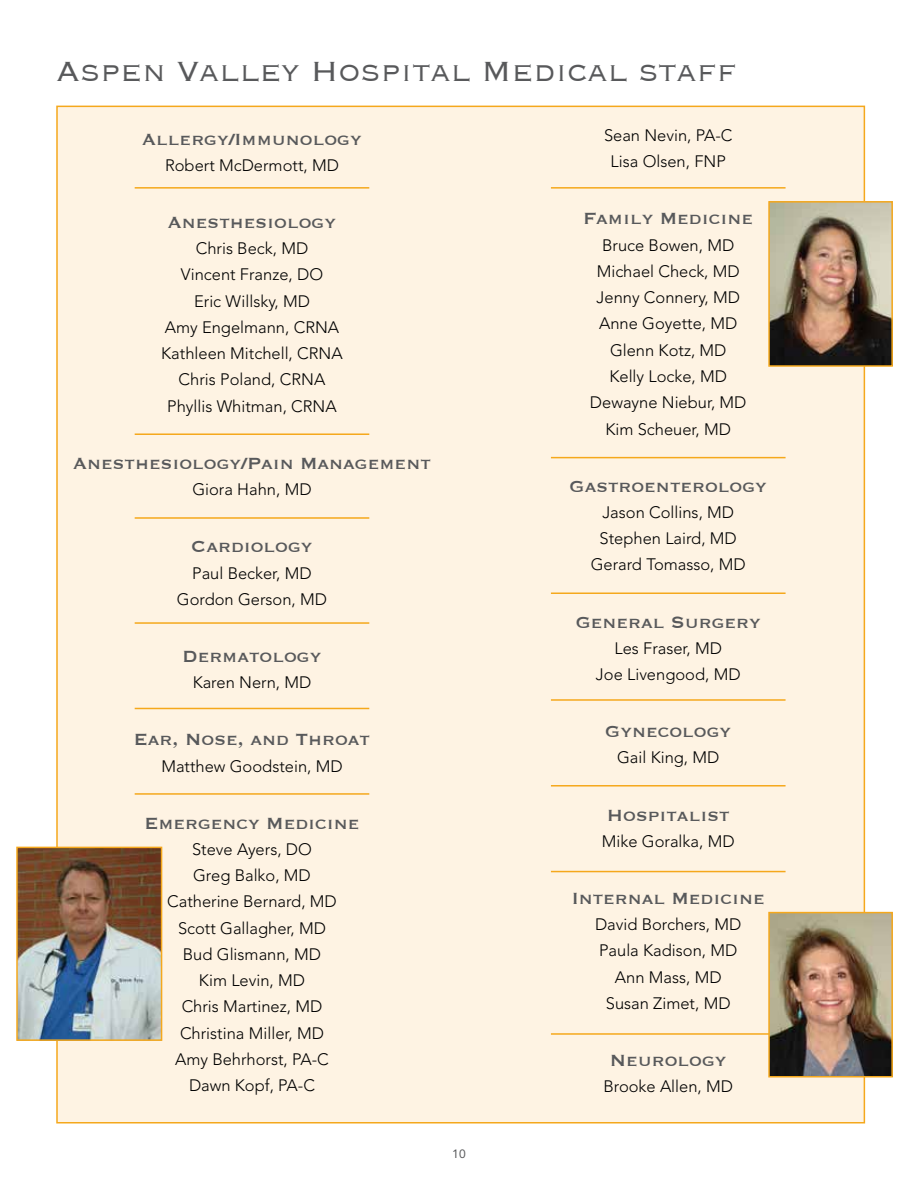
<style>
.page{position:relative;width:918px;height:1188px;background:#fff}
.page>*{position:absolute;margin:0;border:0;box-sizing:border-box;transform-origin:0 0}
.t1{font:300 36px "Copperplate";color:#58595b}
.t2{font:21px "Copperplate";color:#58595b}
.t3{font:300 16.5px/26.2px "Avenir";color:#000;text-align:center}
.t4{font:12px "Avenir";color:#58595b}
</style>
<div class="page">
<div style="left:56px;top:106px;width:809px;height:1018px;background:#fef3e3;border:2px solid #f5a81c"></div>
<img style="left:771px;top:204px;width:119px;height:160px">
<div style="left:768px;top:201px;width:125px;height:166px;border:2px solid #f5a81c"></div>
<img style="left:19px;top:850px;width:140px;height:188px">
<div style="left:16px;top:847px;width:146px;height:194px;border:2px solid #f5a81c"></div>
<hr style="left:135px;top:187px;width:234px;height:2px;background:#f5a81c">
<hr style="left:551px;top:187px;width:235px;height:2px;background:#f5a81c">
<hr style="left:551px;top:457px;width:235px;height:1px;background:#f5a81c">
<hr style="left:551px;top:592px;width:235px;height:2px;background:#f5a81c">
<hr style="left:551px;top:699px;width:235px;height:2px;background:#f5a81c">
<hr style="left:551px;top:785px;width:235px;height:2px;background:#f5a81c">
<hr style="left:551px;top:871px;width:235px;height:1px;background:#f5a81c">
<hr style="left:551px;top:1033px;width:235px;height:2px;background:#f5a81c">
<hr style="left:135px;top:433px;width:234px;height:2px;background:#f5a81c">
<hr style="left:135px;top:517px;width:234px;height:2px;background:#f5a81c">
<hr style="left:135px;top:622px;width:234px;height:2px;background:#f5a81c">
<hr style="left:135px;top:708px;width:234px;height:1px;background:#f5a81c">
<hr style="left:135px;top:793px;width:234px;height:2px;background:#f5a81c">
<img style="left:771px;top:915px;width:119px;height:159px">
<div style="left:768px;top:912px;width:125px;height:165px;border:2px solid #f5a81c"></div>
<h1 class="t1" style="left:56px;top:48px;width:682px">Aspen Valley Hospital Medical staff</h1>
<p class="t2" style="left:142px;top:125px;width:221px">Allergy/Immunology</p>
<p class="t3" style="left:165px;top:152px;width:175px">Robert McDermott, MD</p>
<p class="t2" style="left:168px;top:209px;width:170px">Anesthesiology</p>
<p class="t3" style="left:161px;top:235px;width:183px">Chris Beck, MD<br>Vincent Franze, DO<br>Eric Willsky, MD<br>Amy Engelmann, CRNA<br>Kathleen Mitchell, CRNA<br>Chris Poland, CRNA<br>Phyllis Whitman, CRNA</p>
<p class="t2" style="left:73px;top:449px;width:359px">Anesthesiology/Pain Management</p>
<p class="t3" style="left:192px;top:476px;width:121px">Giora Hahn, MD</p>
<p class="t2" style="left:191px;top:533px;width:123px">Cardiology</p>
<p class="t3" style="left:177px;top:560px;width:152px">Paul Becker, MD<br>Gordon Gerson, MD</p>
<p class="t2" style="left:183px;top:643px;width:140px">Dermatology</p>
<p class="t3" style="left:193px;top:669px;width:120px">Karen Nern, MD</p>
<p class="t2" style="left:134px;top:726px;width:238px">Ear, Nose, and Throat</p>
<p class="t3" style="left:161px;top:753px;width:183px">Matthew Goodstein, MD</p>
<p class="t2" style="left:144px;top:809px;width:217px">Emergency Medicine</p>
<p class="t3" style="left:167px;top:836px;width:171px">Steve Ayers, DO<br>Greg Balko, MD<br>Catherine Bernard, MD<br>Scott Gallagher, MD<br>Bud Glismann, MD<br>Kim Levin, MD<br>Chris Martinez, MD<br>Christina Miller, MD<br>Amy Behrhorst, PA-C<br>Dawn Kopf, PA-C</p>
<p class="t4" style="left:452px;top:1147px;width:15px">10</p>
<p class="t3" style="left:604px;top:122px;width:130px">Sean Nevin, PA-C<br>Lisa Olsen, FNP</p>
<p class="t2" style="left:583px;top:205px;width:171px">Family Medicine</p>
<p class="t3" style="left:590px;top:232px;width:158px">Bruce Bowen, MD<br>Michael Check, MD<br>Jenny Connery, MD<br>Anne Goyette, MD<br>Glenn Kotz, MD<br>Kelly Locke, MD<br>Dewayne Niebur, MD<br>Kim Scheuer, MD</p>
<p class="t2" style="left:570px;top:472px;width:199px">Gastroenterology</p>
<p class="t3" style="left:591px;top:499px;width:157px">Jason Collins, MD<br>Stephen Laird, MD<br>Gerard Tomasso, MD</p>
<p class="t2" style="left:576px;top:608px;width:186px">General Surgery</p>
<p class="t3" style="left:596px;top:635px;width:146px">Les Fraser, MD<br>Joe Livengood, MD</p>
<p class="t2" style="left:605px;top:718px;width:128px">Gynecology</p>
<p class="t3" style="left:617px;top:745px;width:104px">Gail King, MD</p>
<p class="t2" style="left:607px;top:801px;width:124px">Hospitalist</p>
<p class="t3" style="left:602px;top:828px;width:134px">Mike Goralka, MD</p>
<p class="t2" style="left:572px;top:885px;width:195px">Internal Medicine</p>
<p class="t3" style="left:595px;top:911px;width:148px">David Borchers, MD<br>Paula Kadison, MD<br>Ann Mass, MD<br>Susan Zimet, MD</p>
<p class="t2" style="left:610px;top:1047px;width:118px">Neurology</p>
<p class="t3" style="left:603px;top:1074px;width:131px">Brooke Allen, MD</p>
</div>
